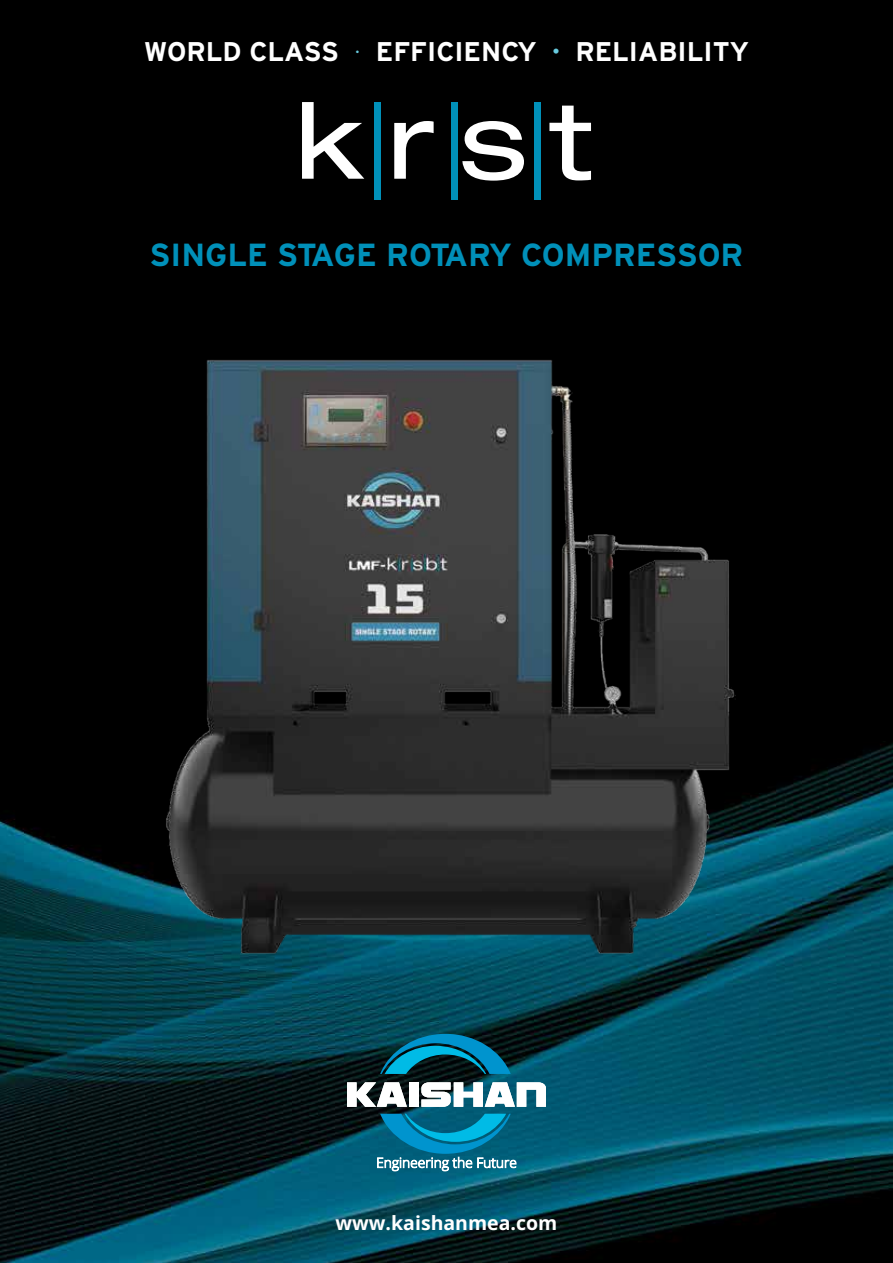
<style>
.page{position:relative;width:893px;height:1263px;background:#fff}
.page>*{position:absolute;margin:0;border:0;box-sizing:border-box;transform-origin:0 0}
.t1{font:700 31.95px "Interstate";color:#0090b9}
.t2{font:700 27px "Interstate";color:#fff}
.t3{font:700 19.5px "Open Sans";color:#fff}
.s1{font-family:"Futura PT";font-weight:300;color:#68cbdf}
.s2{color:#68cbdf}
</style>
<div class="page">
<img style="left:0;top:0;width:893px;height:1263px">
<img style="left:0;top:37px;width:893px;height:1179px">
<svg style="left:302px;top:102px;width:222px;height:79px"></svg>
<div style="left:375px;top:102px;width:6px;height:98px;background:#0090b9"></div>
<div style="left:451px;top:102px;width:6px;height:98px;background:#0090b9"></div>
<div style="left:534px;top:102px;width:6px;height:98px;background:#0090b9"></div>
<svg style="left:549px;top:106px;width:42px;height:74px"></svg>
<p class="t2" style="left:144px;top:36px;width:607px">WORLD CLASS <span class="s1">·</span> EFFICIENCY <span class="s2">·</span> RELIABILITY</p>
<p class="t1" style="left:149px;top:237px;width:595px">SINGLE STAGE ROTARY COMPRESSOR</p>
<p class="t3" style="left:336px;top:1209px;width:223px">www.kaishanmea.com</p>
</div>
